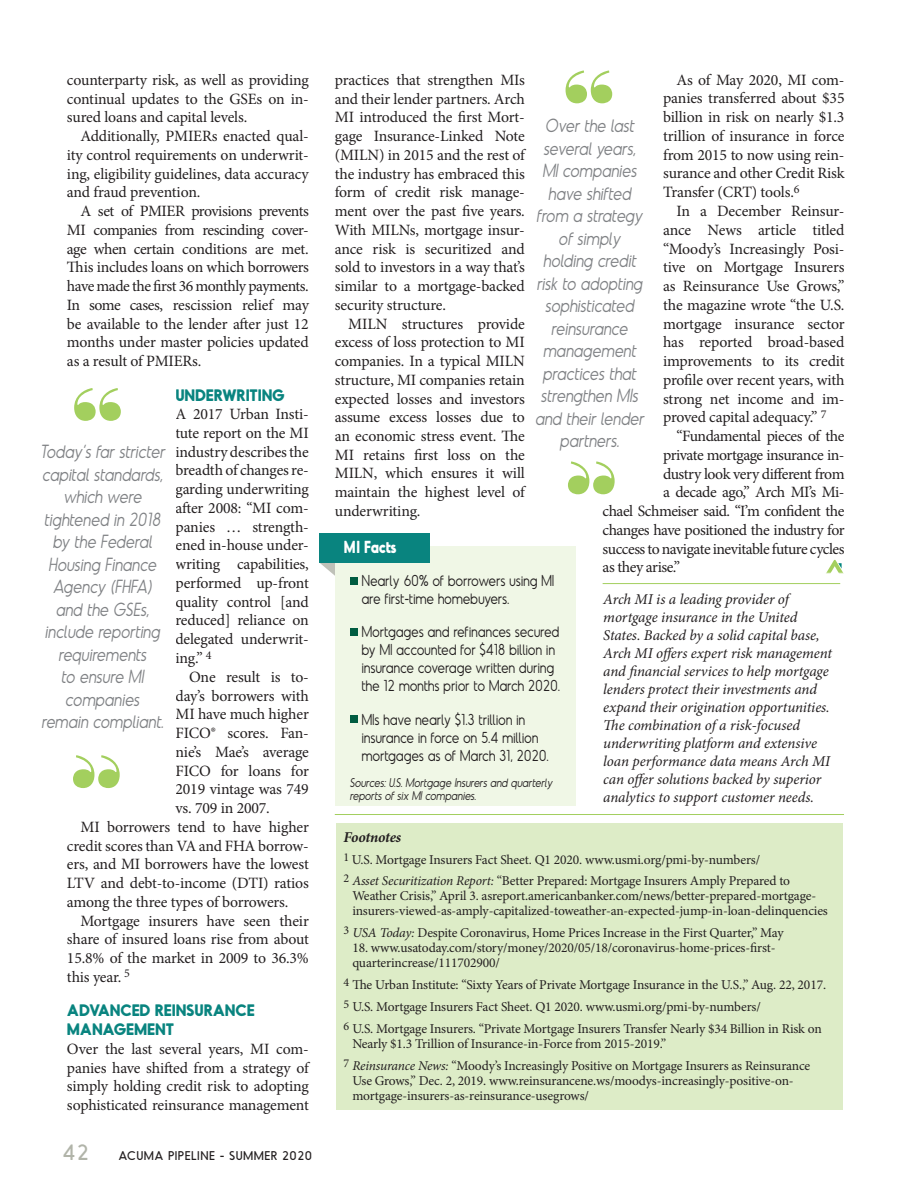
<style>
.page{position:relative;width:918px;height:1188px;background:#fff}
.page>*{position:absolute;margin:0;border:0;box-sizing:border-box;transform-origin:0 0}
.t1{font:81px "Bodoni Poster";color:#a3cf5e;scale:.86 1}
.t2{font:21px "Odudo Soft";color:#b1b4a9}
.t3{font:italic 300 18px/22.5px "Odudo Soft";letter-spacing:-.02em;color:#808285;text-align:center;scale:.86 1}
.t4{font:700 16.5px "Odudo Soft";letter-spacing:-.02em;color:#fff;scale:.86 1}
.t5{font:15.75px/18.8px "Minion Pro";letter-spacing:-.015em;color:#231f20;text-align:justify}
.t6{font:15.75px "Minion Pro";letter-spacing:-.035em;color:#231f20}
.t7{font:700 15.75px/18.8px "Odudo Soft";letter-spacing:-.01em;color:#09847f}
.t8{font:italic 15px/18px "Minion Pro";letter-spacing:-.005em;color:#231f20}
.t9{font:300 15px/18px "Odudo Soft";letter-spacing:-.02em;color:#231f20;scale:.86 1}
.t10{font:italic 700 15px "Minion Pro";letter-spacing:-.015em;color:#231f20}
.t11{font:13.5px/21.9px "Minion Pro";letter-spacing:-.015em;color:#231f20}
.t12{font:italic 300 12px/13.5px "Odudo Soft";letter-spacing:-.02em;color:#231f20;scale:.86 1}
.t13{font:12px "Odudo Soft";letter-spacing:.04em;color:#231f20}
.s1{font-style:italic}
</style>
<div class="page">
<svg style="left:827px;top:560px;width:16px;height:12px"></svg>
<div style="left:822px;top:555px;width:28px;height:19px;border:1px solid #fff"></div>
<hr style="left:603px;top:583px;width:237px;height:1px;background:#a3cf5e">
<div style="left:336px;top:824px;width:506px;height:286px;background:#ddecc7"></div>
<hr style="left:335px;top:814px;width:509px;height:1px;background:#a3cf5e">
<svg style="left:319px;top:562px;width:16px;height:14px"></svg>
<div style="left:335px;top:546px;width:240px;height:260px;background:#f0f7e6"></div>
<div style="left:319px;top:533px;width:111px;height:29px;background:#09847f"></div>
<div style="left:350px;top:577px;width:8px;height:7px;background:#005c41"></div>
<div style="left:350px;top:628px;width:8px;height:8px;background:#005c41"></div>
<div style="left:350px;top:716px;width:8px;height:7px;background:#005c41"></div>
<p class="t5" style="left:67px;top:71px;width:243px">counterparty risk, as well as providing continual updates to the GSEs on in&shy;sured loans and capital levels.</p>
<p class="t5" style="left:67px;top:127px;width:243px;text-indent:13px">Additionally, PMIERs enacted qual&shy;ity control requirements on underwrit&shy;ing, eligibility guidelines, data accuracy and fraud prevention.</p>
<p class="t5" style="left:67px;top:202px;width:243px;text-indent:13px">A set of PMIER provisions prevents MI companies from rescinding cover&shy;age when certain conditions are met.<br>This includes loans on which borrowers have made the first 36 monthly payments.<br>In some cases, rescission relief may be available to the lender after just 12 months under master policies updated as a result of PMIERs.</p>
<p class="t7" style="left:175px;top:385px;width:111px">UNDERWRITING</p>
<p class="t5" style="left:175px;top:405px;width:135px">A 2017 Urban Insti&shy;tute report on the MI industry describes the breadth of changes re&shy;garding underwriting after 2008: “MI com&shy;panies … strength&shy;ened in-house under&shy;writing capabilities, performed up-front quality control [and reduced] reliance on delegated underwrit&shy;ing.” <sup>4</sup></p>
<p class="t5" style="left:189px;top:668px;width:121px">One result is to-</p>
<p class="t5" style="left:176px;top:686px;width:135px">day’s borrowers with</p>
<p class="t5" style="left:176px;top:705px;width:135px">MI have much higher</p>
<p class="t5" style="left:176px;top:724px;width:135px">FICO® scores. Fan-</p>
<p class="t5" style="left:176px;top:743px;width:135px">nie’s Mae’s average</p>
<p class="t5" style="left:176px;top:761px;width:135px">FICO for loans for</p>
<p class="t5" style="left:176px;top:780px;width:135px">2019 vintage was 749</p>
<p class="t5" style="left:176px;top:799px;width:96px">vs. 709 in 2007.</p>
<p class="t5" style="left:80px;top:818px;width:230px">MI borrowers tend to have higher</p>
<p class="t5" style="left:67px;top:836px;width:243px">credit scores than VA and FHA borrow-</p>
<p class="t5" style="left:67px;top:855px;width:243px">ers, and MI borrowers have the lowest</p>
<p class="t5" style="left:67px;top:874px;width:243px">LTV and debt-to-income (DTI) ratios</p>
<p class="t5" style="left:67px;top:892px;width:223px">among the three types of borrowers.</p>
<p class="t5" style="left:80px;top:911px;width:230px">Mortgage insurers have seen their</p>
<p class="t5" style="left:67px;top:930px;width:243px">share of insured loans rise from about</p>
<p class="t5" style="left:67px;top:949px;width:243px">15.8% of the market in 2009 to 36.3%</p>
<p class="t5" style="left:67px;top:967px;width:64px">this year. <sup>5</sup></p>
<p class="t7" style="left:67px;top:1001px;width:189px">ADVANCED REINSURANCE<br>MANAGEMENT</p>
<p class="t5" style="left:67px;top:1040px;width:243px">Over the last several years, MI com&shy;panies have shifted from a strategy of simply holding credit risk to adopting sophisticated reinsurance management</p>
<h1 class="t1" style="left:72px;top:369px;width:60px">“</h1>
<p class="t3" style="left:41px;top:440px;width:147px">Today’s far stricter</p>
<p class="t3" style="left:42px;top:463px;width:144px">capital standards, which were tightened in 2018 by the Federal<br>Housing Finance<br>Agency (FHFA) and the GSEs, include reporting requirements<br>to ensure MI companies remain compliant.</p>
<h2 class="t2" style="left:63px;top:1139px;width:28px">42</h2>
<p class="t13" style="left:119px;top:1148px;width:195px">ACUMA PIPELINE - SUMMER 2020</p>
<h1 class="t1" style="left:564px;top:51px;width:60px">“</h1>
<p class="t5" style="left:663px;top:70px;width:183px;text-indent:13px">As of May 2020, MI com&shy;panies transferred about $35 billion in risk on nearly $1.3 trillion of insurance in force from 2015 to now using rein&shy;surance and other Credit Risk Transfer (CRT) tools.<sup>6</sup></p>
<p class="t5" style="left:663px;top:202px;width:183px;text-indent:13px">In a December Reinsur&shy;ance News article titled “Moody’s Increasingly Posi&shy;tive on Mortgage Insurers as Reinsurance Use Grows,” the magazine wrote “the U.S. mortgage insurance sector has reported broad-based improvements to its credit profile over recent years, with strong net income and im&shy;proved capital adequacy.” <sup>7</sup></p>
<p class="t5" style="left:677px;top:427px;width:169px">“Fundamental pieces of the</p>
<p class="t6" style="left:663px;top:444px;width:183px">private mortgage insurance in-</p>
<p class="t5" style="left:663px;top:464px;width:183px">dustry look very different from</p>
<p class="t5" style="left:663px;top:483px;width:183px">a decade ago,” Arch MI’s Mi-</p>
<p class="t5" style="left:603px;top:502px;width:243px">chael Schmeiser said. “I’m confident the</p>
<p class="t6" style="left:603px;top:519px;width:243px">changes have positioned the industry for</p>
<p class="t5" style="left:603px;top:539px;width:243px">success to navigate inevitable future cycles</p>
<p class="t5" style="left:603px;top:558px;width:79px">as they arise.”</p>
<p class="t5" style="left:335px;top:71px;width:192px">practices that strengthen MIs and their lender partners. Arch MI introduced the first Mort&shy;gage Insurance-Linked Note (MILN) in 2015 and the rest of the industry has embraced this form of credit risk manage&shy;ment over the past five years.<br>With MILNs, mortgage insur&shy;ance risk is securitized and sold to investors in a way that’s similar to a mortgage-backed security structure.</p>
<p class="t5" style="left:335px;top:314px;width:192px;text-indent:13px">MILN structures provide excess of loss protection to MI companies. In a typical MILN structure, MI companies retain expected losses and investors assume excess losses due to an economic stress event. The MI retains first loss on the MILN, which ensures it will maintain the highest level of underwriting.</p>
<p class="t3" style="left:546px;top:114px;width:105px">Over the last</p>
<p class="t3" style="left:544px;top:137px;width:109px">several years,</p>
<p class="t3" style="left:536px;top:159px;width:129px">MI companies have shifted from a strategy of simply holding credit risk to adopting sophisticated reinsurance management practices that strengthen MIs and their lender partners.</p>
<p class="t4" style="left:344px;top:536px;width:63px">MI Facts</p>
<p class="t9" style="left:361px;top:571px;width:226px">Nearly 60% of borrowers using MI are first-time homebuyers.</p>
<p class="t9" style="left:361px;top:623px;width:232px">Mortgages and refinances secured by MI accounted for $418 billion in insurance coverage written during the 12 months prior to March 2020.</p>
<p class="t9" style="left:361px;top:710px;width:219px">MIs have nearly $1.3 trillion in insurance in force on 5.4 million mortgages as of March 31, 2020.</p>
<p class="t12" style="left:350px;top:776px;width:238px">Sources: U.S. Mortgage Insurers and quarterly reports of six MI companies.</p>
<p class="t8" style="left:603px;top:590px;width:230px">Arch MI is a leading provider of mortgage insurance in the United States. Backed by a solid capital base, Arch MI offers expert risk management and financial services to help mortgage lenders protect their investments and expand their origination opportunities.<br>The combination of a risk-focused underwriting platform and extensive loan performance data means Arch MI can offer solutions backed by superior analytics to support customer needs.</p>
<p class="t10" style="left:343px;top:826px;width:59px">Footnotes</p>
<p class="t11" style="left:343px;top:848px;width:448px"><sup>1</sup> U.S. Mortgage Insurers Fact Sheet. Q1 2020. www.usmi.org/pmi-by-numbers/<br><sup>2</sup> <span class="s1">Asset Securitization Report:</span> “Better Prepared: Mortgage Insurers Amply Prepared to</p>
<p class="t11" style="left:352px;top:889px;width:477px;line-height:15px">Weather Crisis,” April 3. asreport.americanbanker.com/news/better-prepared-mortgage&shy;insurers-viewed-as-amply-capitalized-toweather-an-expected-jump-in-loan-delinquencies</p>
<p class="t11" style="left:343px;top:922px;width:442px"><sup>3</sup> <span class="s1">USA Today:</span> Despite Coronavirus, Home Prices Increase in the First Quarter,” May</p>
<p class="t11" style="left:352px;top:941px;width:425px;line-height:15px">18. www.usatoday.com/story/money/2020/05/18/coronavirus-home-prices-first&shy;quarterincrease/111702900/</p>
<p class="t11" style="left:343px;top:974px;width:484px"><sup>4</sup> The Urban Institute: “Sixty Years of Private Mortgage Insurance in the U.S.,” Aug. 22, 2017.<br><sup>5</sup> U.S. Mortgage Insurers Fact Sheet. Q1 2020. www.usmi.org/pmi-by-numbers/<br><sup>6</sup> U.S. Mortgage Insurers. “Private Mortgage Insurers Transfer Nearly $34 Billion in Risk on</p>
<p class="t11" style="left:343px;top:1033px;width:468px;text-indent:9px">Nearly $1.3 Trillion of Insurance-in-Force from 2015-2019.”<br><sup>7</sup> <span class="s1">Reinsurance News:</span> “Moody’s Increasingly Positive on Mortgage Insurers as Reinsurance</p>
<p class="t11" style="left:352px;top:1073px;width:443px;line-height:15px">Use Grows,” Dec. 2, 2019. www.reinsurancene.ws/moodys-increasingly-positive-on&shy;mortgage-insurers-as-reinsurance-usegrows/</p>
</div>
